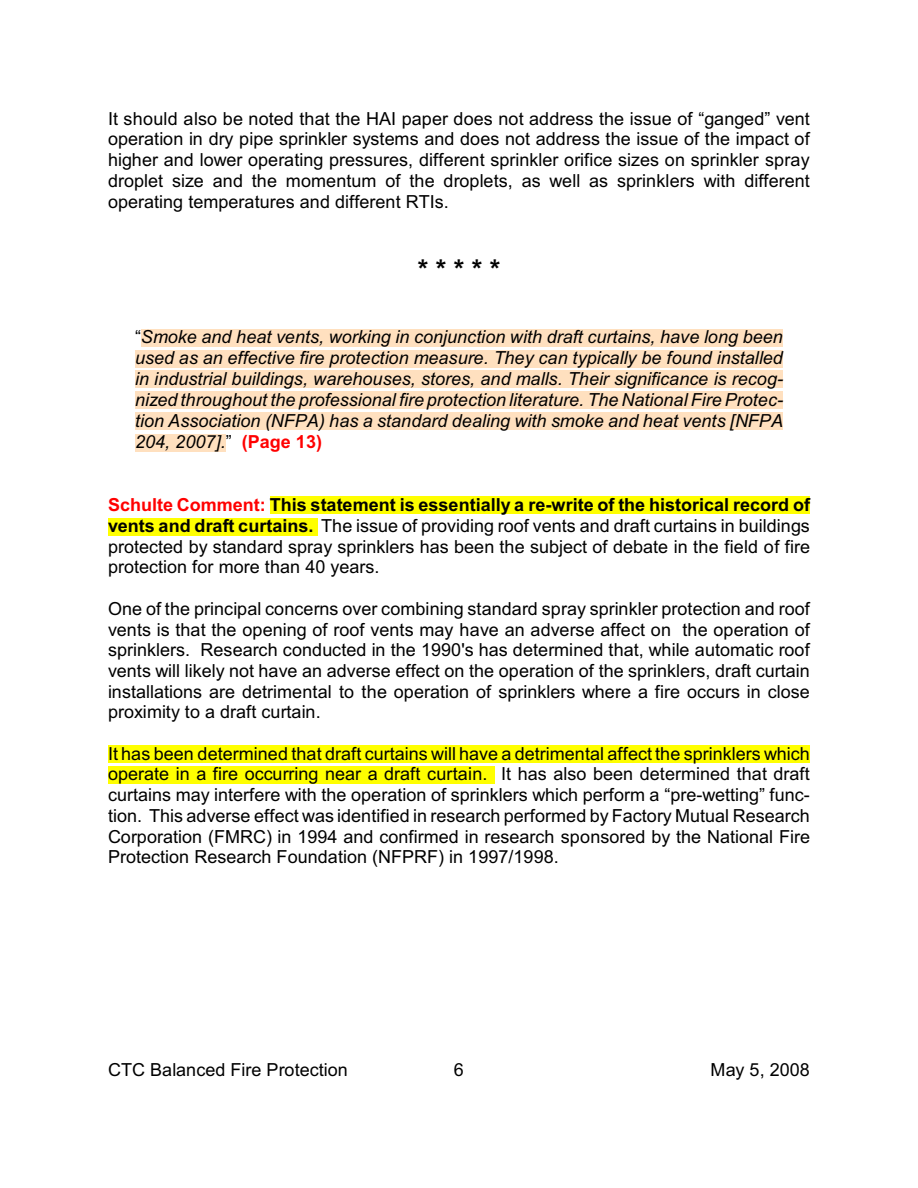
<style>
.page{position:relative;width:918px;height:1188px;background:#fff}
.page>*{position:absolute;margin:0;border:0;box-sizing:border-box;transform-origin:0 0}
.t1{font:700 27px "Arial";color:#000}
.t2{font:18px/20.7px "Arial";color:#000;text-align:justify}
.t3{font:italic 18px/21px "Arial";letter-spacing:.005em;color:#000;text-align:justify}
.s1{font-style:normal}
.s2{font-weight:700;font-style:normal;color:#f00}
.s3{font-weight:700;color:#f00}
.s4{font-weight:700}
</style>
<div class="page">
<div style="left:141px;top:329px;width:56px;height:18px;background:#ffe0bf"></div>
<div style="left:197px;top:329px;width:459px;height:18px;background:#ffe0bf"></div>
<div style="left:656px;top:329px;width:43px;height:18px;background:#ffe0bf"></div>
<div style="left:699px;top:329px;width:84px;height:18px;background:#ffe0bf"></div>
<div style="left:135px;top:350px;width:39px;height:18px;background:#ffe0bf"></div>
<div style="left:174px;top:350px;width:151px;height:18px;background:#ffe0bf"></div>
<div style="left:325px;top:350px;width:458px;height:18px;background:#ffe0bf"></div>
<div style="left:135px;top:370px;width:14px;height:18px;background:#ffe0bf"></div>
<div style="left:149px;top:370px;width:634px;height:18px;background:#ffe0bf"></div>
<div style="left:135px;top:391px;width:43px;height:18px;background:#ffe0bf"></div>
<div style="left:178px;top:391px;width:246px;height:18px;background:#ffe0bf"></div>
<div style="left:424px;top:391px;width:194px;height:18px;background:#ffe0bf"></div>
<div style="left:618px;top:391px;width:165px;height:18px;background:#ffe0bf"></div>
<div style="left:135px;top:412px;width:29px;height:18px;background:#ffe0bf"></div>
<div style="left:164px;top:412px;width:97px;height:18px;background:#ffe0bf"></div>
<div style="left:261px;top:412px;width:522px;height:18px;background:#ffe0bf"></div>
<div style="left:135px;top:434px;width:91px;height:18px;background:#ffe0bf"></div>
<div style="left:270px;top:496px;width:240px;height:18px;background:#ff0"></div>
<div style="left:510px;top:496px;width:15px;height:18px;background:#ff0"></div>
<div style="left:525px;top:496px;width:285px;height:18px;background:#ff0"></div>
<div style="left:108px;top:518px;width:47px;height:18px;background:#ff0"></div>
<div style="left:155px;top:518px;width:36px;height:18px;background:#ff0"></div>
<div style="left:191px;top:518px;width:126px;height:18px;background:#ff0"></div>
<div style="left:108px;top:745px;width:10px;height:18px;background:#ff0"></div>
<div style="left:118px;top:745px;width:32px;height:18px;background:#ff0"></div>
<div style="left:150px;top:745px;width:212px;height:18px;background:#ff0"></div>
<div style="left:362px;top:745px;width:448px;height:18px;background:#ff0"></div>
<div style="left:108px;top:766px;width:61px;height:18px;background:#ff0"></div>
<div style="left:169px;top:766px;width:258px;height:18px;background:#ff0"></div>
<div style="left:427px;top:766px;width:67px;height:18px;background:#ff0"></div>
<p class="t2" style="left:108px;top:110px;width:703px">It should also be noted that the HAI paper does not address the issue of “ganged” vent operation in dry pipe sprinkler systems and does not address the issue of the impact of higher and lower operating pressures, different sprinkler orifice sizes on sprinkler spray droplet size and the momentum of the droplets, as well as sprinklers with different operating temperatures and different RTIs.</p>
<h1 class="t1" style="left:418px;top:259px;width:84px">* * * * *</h1>
<p class="t3" style="left:135px;top:328px;width:650px"><span class="s1">“</span>Smoke and heat vents, working in conjunction with draft curtains, have long been used as an effective fire protection measure. They can typically be found installed in industrial buildings, warehouses, stores, and malls. Their significance is recog&shy;nized throughout the professional fire protection literature. The National Fire Protec&shy;tion Association (NFPA) has a standard dealing with smoke and heat vents [NFPA 204, 2007].<span class="s1">”</span> <span class="s2">(Page 13)</span></p>
<p class="t2" style="left:108px;top:496px;width:704px"><span class="s3">Schulte Comment:</span> <span class="s4">This statement is essentially a re-write of the historical record of vents and draft curtains.</span> The issue of providing roof vents and draft curtains in buildings protected by standard spray sprinklers has been the subject of debate in the field of fire protection for more than 40 years.</p>
<p class="t2" style="left:108px;top:600px;width:703px">One of the principal concerns over combining standard spray sprinkler protection and roof vents is that the opening of roof vents may have an adverse affect on the operation of sprinklers. Research conducted in the 1990's has determined that, while automatic roof vents will likely not have an adverse effect on the operation of the sprinklers, draft curtain installations are detrimental to the operation of sprinklers where a fire occurs in close proximity to a draft curtain.</p>
<p class="t2" style="left:108px;top:745px;width:704px">It has been determined that draft curtains will have a detrimental affect the sprinklers which operate in a fire occurring near a draft curtain. It has also been determined that draft curtains may interfere with the operation of sprinklers which perform a “pre-wetting” func&shy;tion. This adverse effect was identified in research performed by Factory Mutual Research Corporation (FMRC) in 1994 and confirmed in research sponsored by the National Fire Protection Research Foundation (NFPRF) in 1997/1998.</p>
<p class="t2" style="left:108px;top:1061px;width:241px">CTC Balanced Fire Protection</p>
<p class="t2" style="left:454px;top:1061px;width:12px">6</p>
<p class="t2" style="left:711px;top:1061px;width:101px">May 5, 2008</p>
</div>
